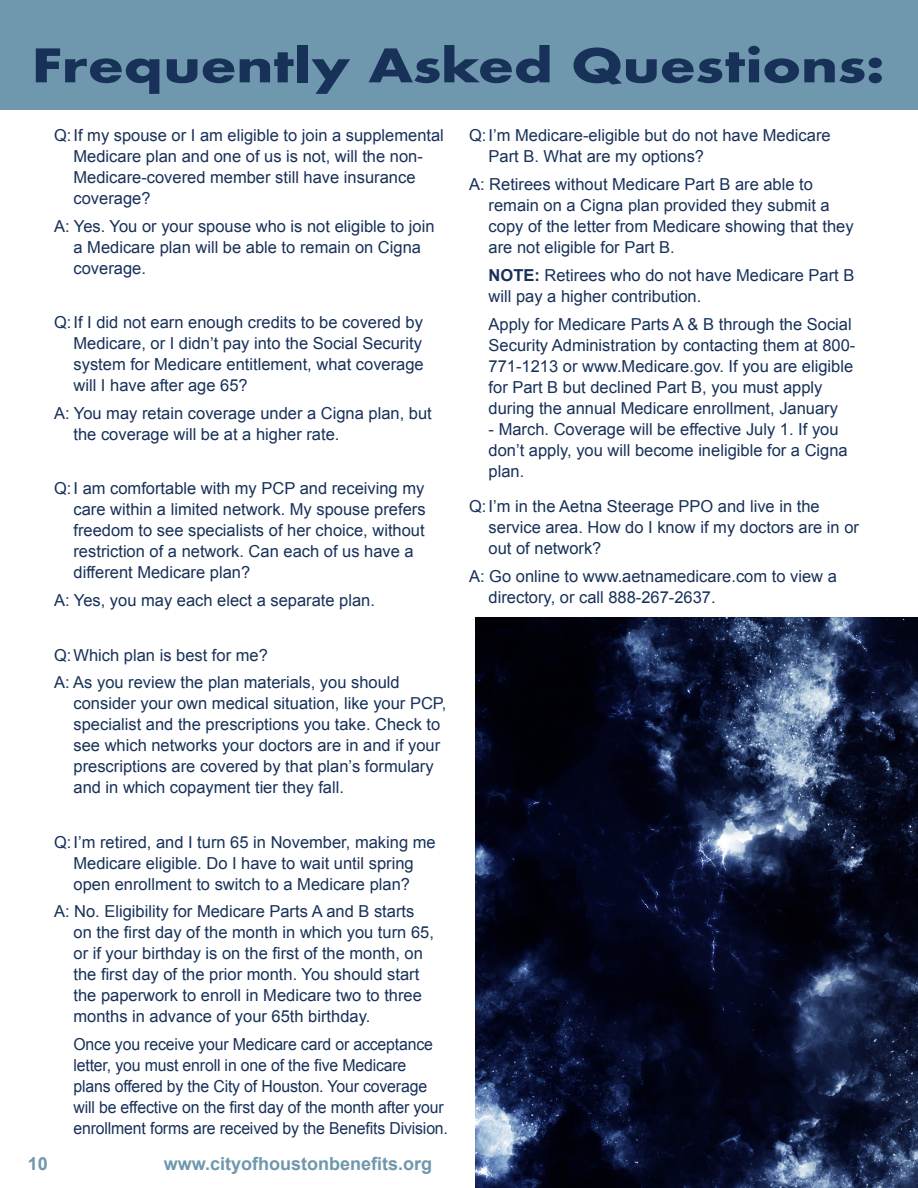
<style>
.page{position:relative;width:918px;height:1188px;background:#fff}
.page>*{position:absolute;margin:0;border:0;box-sizing:border-box;transform-origin:0 0}
.Page_headers_-_left{font:700 45px "Futura";letter-spacing:-.01em;color:#183159;scale:1.25 1}
.t1{font:700 18px "Arial";color:#6f97ad}
.FAQ_Text{font:16.5px/21px "Arial";color:#183159}
.FAQ_Text-2{font:16.5px/21px "Arial";color:#183159;scale:.96 1}
.s1{font-weight:700}
</style>
<div class="page">
<div style="left:0;top:0;width:918px;height:109px;background:#6f97ad"></div>
<img style="left:476px;top:618px;width:442px;height:570px">
<p class="Page_headers_-_left" style="left:31px;top:33px;width:684px">Frequently Asked Questions:</p>
<p class="FAQ_Text" style="left:74px;top:125px;width:372px;text-indent:-20px">Q:If my spouse or I am eligible to join a supplemental Medicare plan and one of us is not, will the non-Medicare-covered member still have insurance coverage?</p>
<p class="FAQ_Text" style="left:74px;top:216px;width:363px;text-indent:-20px">A: Yes. You or your spouse who is not eligible to join a Medicare plan will be able to remain on Cigna coverage.</p>
<p class="FAQ_Text" style="left:74px;top:312px;width:352px;text-align:justify;text-indent:-20px">Q:If I did not earn enough credits to be covered by Medicare, or I didn’t pay into the Social Security system for Medicare entitlement, what coverage will I have after age 65?</p>
<p class="FAQ_Text" style="left:74px;top:403px;width:360px;text-indent:-20px">A: You may retain coverage under a Cigna plan, but the coverage will be at a higher rate.</p>
<p class="FAQ_Text" style="left:74px;top:478px;width:354px;text-indent:-20px">Q:I am comfortable with my PCP and receiving my care within a limited network. My spouse prefers freedom to see specialists of her choice, without restriction of a network. Can each of us have a different Medicare plan?</p>
<p class="FAQ_Text" style="left:54px;top:590px;width:323px">A: Yes, you may each elect a separate plan.</p>
<p class="FAQ_Text" style="left:54px;top:644px;width:215px">Q:Which plan is best for me?</p>
<p class="FAQ_Text" style="left:74px;top:672px;width:374px;text-indent:-20px">A: As you review the plan materials, you should consider your own medical situation, like your PCP, specialist and the prescriptions you take. Check to see which networks your doctors are in and if your prescriptions are covered by that plan’s formulary and in which copayment tier they fall.</p>
<p class="FAQ_Text" style="left:54px;top:831px;width:383px;text-align:center">Q:I’m retired, and I turn 65 in November, making me<br>Medicare eligible. Do I have to wait until spring<br>open enrollment to switch to a Medicare plan?</p>
<p class="FAQ_Text" style="left:74px;top:901px;width:362px;text-indent:-20px">A: No. Eligibility for Medicare Parts A and B starts on the first day of the month in which you turn 65, or if your birthday is on the first of the month, on the first day of the prior month. You should start the paperwork to enroll in Medicare two to three months in advance of your 65th birthday.</p>
<p class="FAQ_Text-2" style="left:73px;top:1034px;width:392px">Once you receive your Medicare card or acceptance letter, you must enroll in one of the five Medicare<br>plans offered by the City of Houston. Your coverage will be effective on the first day of the month after your enrollment forms are received by the Benefits Division.</p>
<p class="t1" style="left:28px;top:1152px;width:22px">10</p>
<p class="t1" style="left:164px;top:1151px;width:270px">www.cityofhoustonbenefits.org</p>
<p class="FAQ_Text" style="left:489px;top:125px;width:344px;text-indent:-20px">Q:I’m Medicare-eligible but do not have Medicare<br>Part B. What are my options?</p>
<p class="FAQ_Text" style="left:489px;top:174px;width:366px;text-indent:-20px">A: Retirees without Medicare Part B are able to remain on a Cigna plan provided they submit a copy of the letter from Medicare showing that they are not eligible for Part B.</p>
<p class="FAQ_Text" style="left:489px;top:265px;width:367px"><span class="s1">NOTE:</span> Retirees who do not have Medicare Part B will pay a higher contribution.</p>
<p class="FAQ_Text" style="left:489px;top:314px;width:368px">Apply for Medicare Parts A &amp; B through the Social Security Administration by contacting them at 800- 771-1213 or www.Medicare.gov. If you are eligible for Part B but declined Part B, you must apply during the annual Medicare enrollment, January</p>
<p class="FAQ_Text" style="left:489px;top:419px;width:361px">- March. Coverage will be effective July 1. If you don’t apply, you will become ineligible for a Cigna plan.</p>
<p class="FAQ_Text" style="left:489px;top:496px;width:372px;text-indent:-20px">Q:I’m in the Aetna Steerage PPO and live in the service area. How do I know if my doctors are in or out of network?</p>
<p class="FAQ_Text" style="left:489px;top:566px;width:350px;text-indent:-20px">A: Go online to www.aetnamedicare.com to view a directory, or call 888-267-2637.</p>
</div>
